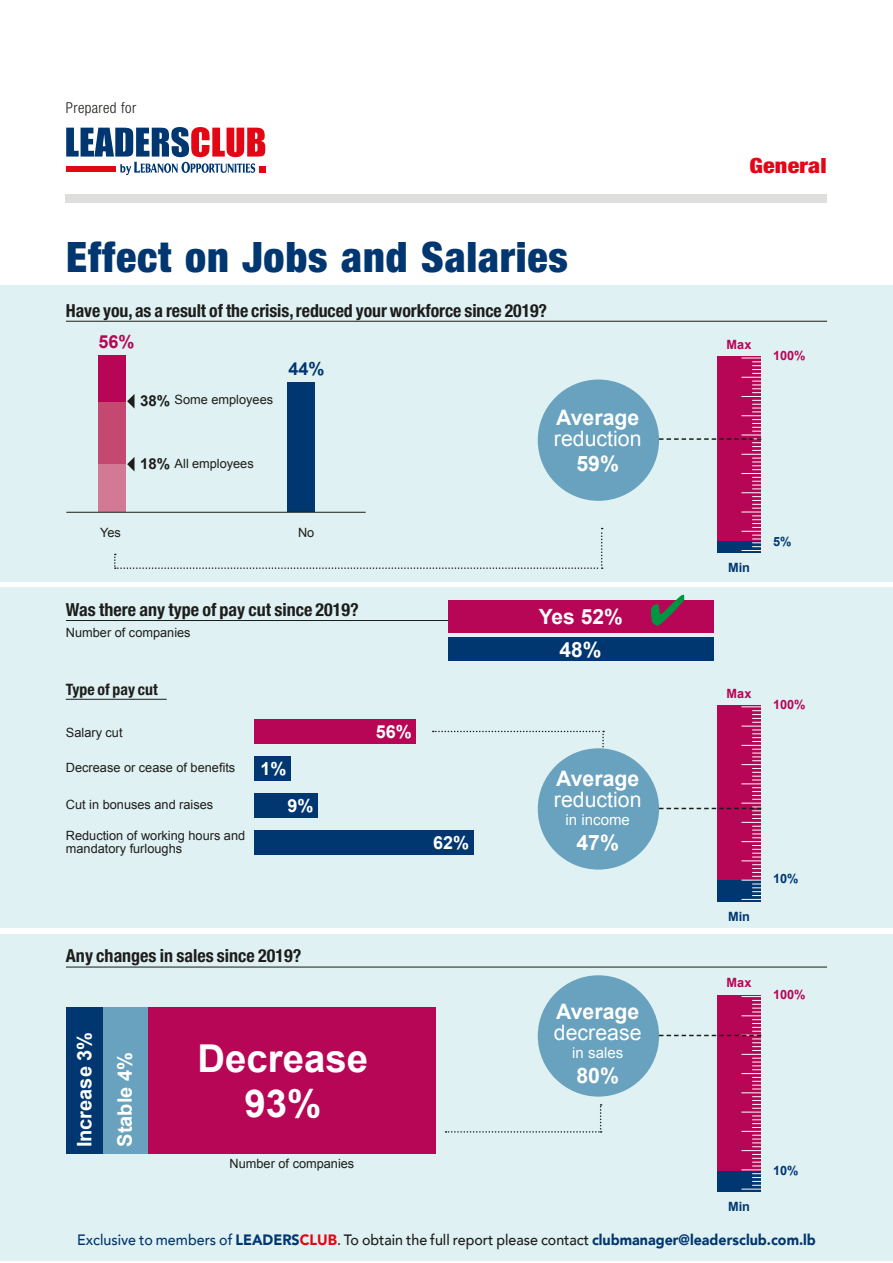
<style>
.page{position:relative;width:893px;height:1263px;background:#fff}
.page>*{position:absolute;margin:0;border:0;box-sizing:border-box;transform-origin:0 0}
.t1{font:900 condensed 42px "Helvetica Neue";letter-spacing:.02em;color:#003770}
.t2{font:700 38.4px/45.2px "Arial";color:#fff;text-align:center}
.t3{font:700 21.3px "Arial";color:#fff}
.t4{font:21.3px "Arial";color:#fff}
.t5{font:700 21px/32.8px "Arial";color:#fff;text-align:center}
.t6{font:900 condensed 21px "Helvetica Neue";letter-spacing:.01em;color:#e30614;scale:1.15 1}
.t7{font:700 19.95px/40.3px "Arial";color:#fff}
.t8{font:700 condensed 18px "Helvetica Neue";letter-spacing:-.005em;color:#1d1d1b}
.t9{font:700 18px "Arial";color:#fff}
.t10{font:700 18px "Arial";color:#b70656}
.t11{font:700 18px "Arial";color:#003770}
.t12{font:700 condensed 15.75px "Helvetica Neue";color:#1d1d1b}
.t13{font:900 15px "Avenir";color:#003770;scale:.95 1}
.t14{font:15px "Arial";color:#fff}
.t15{font:300 condensed 15px "Helvetica Neue";letter-spacing:.025em;color:#1d1d1b}
.t16{font:700 15px "Arial";color:#1d1d1b}
.t17{font:12.75px/13.5px "Arial";color:#1d1d1b}
.t18{font:700 12.75px "Arial";color:#b70656}
.t19{font:700 12.75px "Arial";color:#003770}
.s1{font-weight:500}
.s2{color:#e30614}
.s3{font-weight:500;color:#1d1d1b}
</style>
<div class="page">
<div style="left:0;top:934px;width:893px;height:327px;background:#e0f1f3"></div>
<div style="left:0;top:285px;width:893px;height:296px;background:#e0f1f3"></div>
<div style="left:0;top:587px;width:893px;height:341px;background:#e0f1f3"></div>
<div style="left:66px;top:194px;width:761px;height:8px;background:#dededd"></div>
<hr style="left:66px;top:620px;width:483px;height:1px;background:#1d1d1b">
<hr style="left:66px;top:699px;width:101px;height:1px;background:#1d1d1b">
<div style="left:254px;top:719px;width:162px;height:24px;background:#b70656"></div>
<div style="left:254px;top:756px;width:37px;height:24px;background:#003770"></div>
<div style="left:254px;top:793px;width:64px;height:25px;background:#003770"></div>
<div style="left:254px;top:831px;width:220px;height:24px;background:#003770"></div>
<div style="left:98px;top:355px;width:27px;height:157px;background:#b70656"></div>
<div style="left:98px;top:464px;width:27px;height:48px;background:#d27a93"></div>
<div style="left:98px;top:403px;width:27px;height:61px;background:#c44971"></div>
<div style="left:287px;top:382px;width:27px;height:130px;background:#003770"></div>
<hr style="left:66px;top:512px;width:300px;height:1px;background:#1d1d1b">
<svg style="left:114px;top:528px;width:489px;height:41px"></svg>
<hr style="left:66px;top:967px;width:761px;height:1px;background:#1d1d1b">
<div style="left:66px;top:1007px;width:370px;height:147px;background:#68a2be"></div>
<div style="left:149px;top:1007px;width:287px;height:147px;background:#b70656"></div>
<div style="left:66px;top:1007px;width:37px;height:147px;background:#003770"></div>
<div style="left:448px;top:600px;width:265px;height:33px;background:#b70656"></div>
<div style="left:448px;top:638px;width:265px;height:23px;background:#003770"></div>
<div style="left:538px;top:379px;width:121px;height:122px;background:#68a2be;border-radius:50%"></div>
<div style="left:717px;top:541px;width:44px;height:12px;background:#003770"></div>
<svg style="left:659px;top:358px;width:102px;height:193px"></svg>
<div style="left:538px;top:975px;width:121px;height:121px;background:#68a2be;border-radius:50%"></div>
<div style="left:717px;top:1171px;width:44px;height:20px;background:#003770"></div>
<svg style="left:659px;top:996px;width:102px;height:194px"></svg>
<svg style="left:433px;top:731px;width:171px;height:22px"></svg>
<svg style="left:446px;top:1104px;width:156px;height:29px"></svg>
<div style="left:538px;top:748px;width:121px;height:122px;background:#68a2be;border-radius:50%"></div>
<div style="left:717px;top:880px;width:44px;height:22px;background:#003770"></div>
<svg style="left:659px;top:706px;width:102px;height:194px"></svg>
<svg style="left:651px;top:595px;width:33px;height:31px"></svg>
<hr style="left:66px;top:321px;width:761px;height:1px;background:#1d1d1b">
<svg style="left:66px;top:127px;width:199px;height:48px"></svg>
<svg style="left:127px;top:457px;width:8px;height:14px"></svg>
<svg style="left:127px;top:394px;width:8px;height:15px"></svg>
<p class="t15" style="left:66px;top:99px;width:72px">Prepared for</p>
<h1 class="t1" style="left:66px;top:231px;width:503px">Effect on Jobs and Salaries</h1>
<h3 class="t8" style="left:66px;top:299px;width:483px">Have you, as a result of the crisis, reduced your workforce since 2019?</h3>
<h3 class="t10" style="left:98px;top:330px;width:38px">56%</h3>
<p class="t16" style="left:140px;top:390px;width:32px">38%</p>
<p class="t17" style="left:175px;top:393px;width:100px">Some employees</p>
<h3 class="t11" style="left:289px;top:357px;width:38px">44%</h3>
<p class="t16" style="left:140px;top:454px;width:32px">18%</p>
<p class="t17" style="left:175px;top:457px;width:81px">All employees</p>
<p class="t17" style="left:100px;top:526px;width:22px">Yes</p>
<p class="t17" style="left:298px;top:526px;width:18px">No</p>
<h3 class="t8" style="left:66px;top:599px;width:294px">Was there any type of pay cut since 2019?</h3>
<p class="t17" style="left:66px;top:625px;width:126px">Number of companies</p>
<p class="t12" style="left:66px;top:679px;width:93px">Type of pay cut</p>
<p class="t17" style="left:66px;top:726px;width:58px">Salary cut</p>
<p class="t17" style="left:66px;top:761px;width:171px">Decrease or cease of benefits</p>
<p class="t17" style="left:66px;top:798px;width:149px">Cut in bonuses and raises</p>
<p class="t17" style="left:66px;top:828px;width:181px">Reduction of working hours and mandatory furloughs</p>
<h3 class="t9" style="left:261px;top:757px;width:28px">1%</h3>
<h3 class="t9" style="left:288px;top:794px;width:28px">9%</h3>
<h3 class="t9" style="left:376px;top:719px;width:38px">56%</h3>
<h3 class="t9" style="left:433px;top:831px;width:38px">62%</h3>
<h3 class="t8" style="left:66px;top:945px;width:237px">Any changes in sales since 2019?</h3>
<h3 class="t7" style="left:65px;top:1147px;width:117px;rotate:-90deg">Increase 3%<br>Stable 4%</h3>
<h2 class="t2" style="left:197px;top:1037px;width:172px">Decrease<br>93%</h2>
<p class="t17" style="left:230px;top:1157px;width:126px">Number of companies</p>
<h3 class="t3" style="left:556px;top:403px;width:85px">Average</h3>
<h3 class="t4" style="left:554px;top:424px;width:89px">reduction</h3>
<h3 class="t3" style="left:576px;top:449px;width:44px">59%</h3>
<h3 class="t5" style="left:539px;top:601px;width:86px">Yes 52%<br>48%</h3>
<h3 class="t3" style="left:556px;top:765px;width:85px">Average</h3>
<h3 class="t4" style="left:554px;top:786px;width:89px">reduction</h3>
<p class="t14" style="left:566px;top:810px;width:66px">in income</p>
<h3 class="t3" style="left:576px;top:829px;width:44px">47%</h3>
<h3 class="t3" style="left:556px;top:998px;width:85px">Average</h3>
<h3 class="t4" style="left:554px;top:1019px;width:89px">decrease</h3>
<p class="t14" style="left:572px;top:1043px;width:52px">in sales</p>
<h3 class="t3" style="left:576px;top:1062px;width:44px">80%</h3>
<h3 class="t6" style="left:749px;top:152px;width:69px">General</h3>
<p class="t18" style="left:727px;top:336px;width:26px">Max</p>
<p class="t18" style="left:773px;top:348px;width:34px">100%</p>
<p class="t19" style="left:728px;top:559px;width:23px">Min</p>
<p class="t19" style="left:773px;top:533px;width:20px">5%</p>
<p class="t18" style="left:727px;top:685px;width:26px">Max</p>
<p class="t18" style="left:773px;top:696px;width:34px">100%</p>
<p class="t19" style="left:728px;top:908px;width:23px">Min</p>
<p class="t19" style="left:773px;top:870px;width:27px">10%</p>
<p class="t18" style="left:727px;top:974px;width:26px">Max</p>
<p class="t18" style="left:773px;top:986px;width:34px">100%</p>
<p class="t19" style="left:728px;top:1198px;width:23px">Min</p>
<p class="t19" style="left:773px;top:1162px;width:27px">10%</p>
<p class="t13" style="left:77px;top:1227px;width:779px"><span class="s1">Exclusive to members of</span> Leaders<span class="s2">Clu b</span><span class="s3">. To obtain the full report please contact</span> clubmanager@leadersclub.com.lb</p>
</div>
